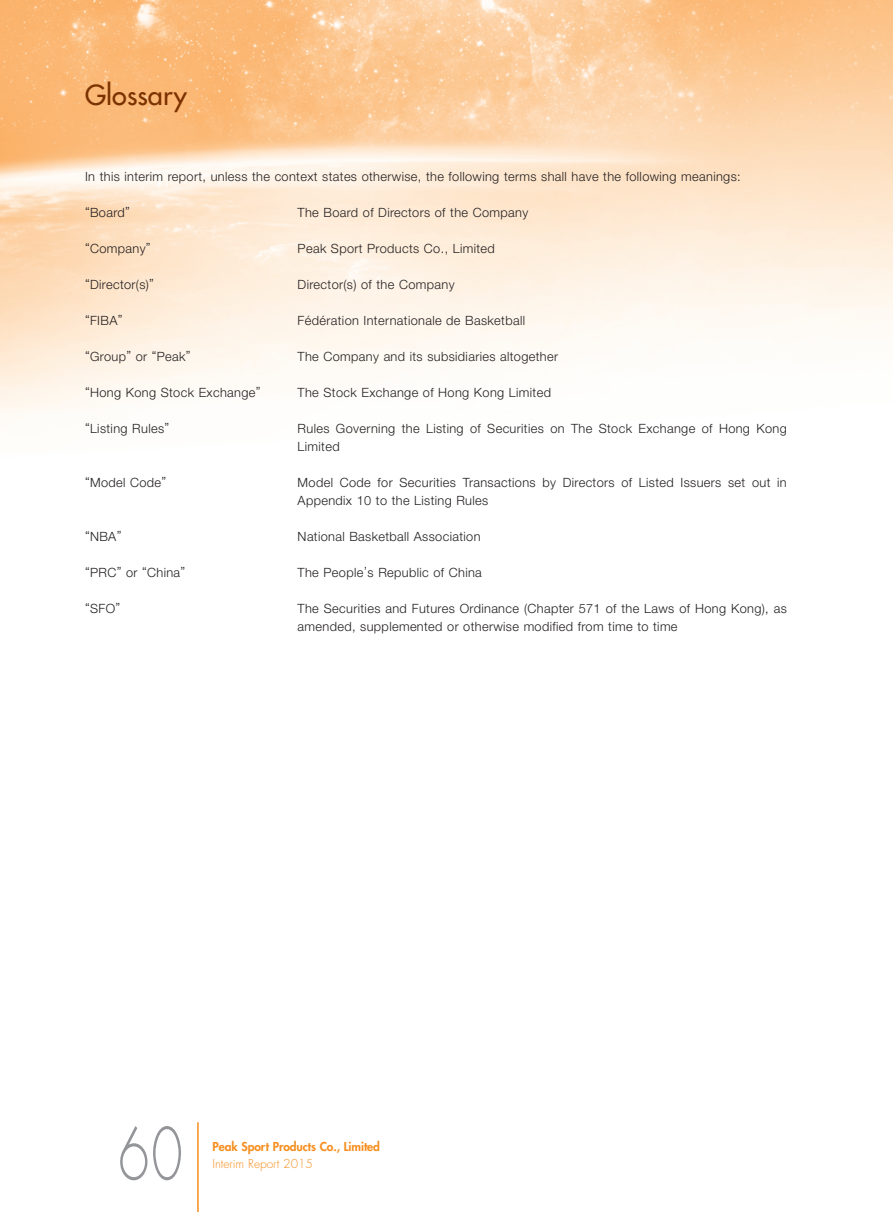
<style>
.page{position:relative;width:893px;height:1212px;background:#fff}
.page>*{position:absolute;margin:0;border:0;box-sizing:border-box;transform-origin:0 0}
.t1{font:300 70.2px "Futura Std";color:#939598;scale:.73 1}
.t2{font:500 27px "Futura Std";letter-spacing:.005em;color:#7d4500}
.Body_Text{font:300 12.75px/18px "Helvetica Neue LT Std";letter-spacing:.03em;color:#231f20}
.t3{font:800 12px "Futura Std";letter-spacing:-.005em;color:#f68e1e}
.t4{font:300 12px "Futura Std";letter-spacing:-.005em;color:#f68e1e}
</style>
<div class="page">
<img style="left:0;top:0;width:893px;height:421px">
<hr style="left:197px;top:1122px;width:2px;height:90px;background:#f68e1e">
<h2 class="t2" style="left:85px;top:78px;width:103px">Glossary</h2>
<p class="Body_Text" style="left:85px;top:167px;width:657px">In this interim report, unless the context states otherwise, the following terms shall have the following meanings:</p>
<p class="Body_Text" style="left:85px;top:203px;width:46px">“Board”</p>
<p class="Body_Text" style="left:298px;top:203px;width:232px">The Board of Directors of the Company</p>
<p class="Body_Text" style="left:85px;top:239px;width:67px">“Company”</p>
<p class="Body_Text" style="left:298px;top:239px;width:199px">Peak Sport Products Co., Limited</p>
<p class="Body_Text" style="left:85px;top:275px;width:70px">“Director(s)”</p>
<p class="Body_Text" style="left:298px;top:275px;width:158px">Director(s) of the Company</p>
<p class="Body_Text" style="left:85px;top:311px;width:39px">“FIBA”</p>
<p class="Body_Text" style="left:298px;top:311px;width:229px">Fédération Internationale de Basketball</p>
<p class="Body_Text" style="left:85px;top:347px;width:107px">“Group” or “Peak”</p>
<p class="Body_Text" style="left:298px;top:347px;width:262px">The Company and its subsidiaries altogether</p>
<p class="Body_Text" style="left:85px;top:383px;width:177px">“Hong Kong Stock Exchange”</p>
<p class="Body_Text" style="left:298px;top:383px;width:255px">The Stock Exchange of Hong Kong Limited</p>
<p class="Body_Text" style="left:85px;top:419px;width:86px">“Listing Rules”</p>
<p class="Body_Text" style="left:298px;top:419px;width:491px">Rules Governing the Listing of Securities on The Stock Exchange of Hong Kong<br>Limited</p>
<p class="Body_Text" style="left:85px;top:473px;width:83px">“Model Code”</p>
<p class="Body_Text" style="left:298px;top:473px;width:491px">Model Code for Securities Transactions by Directors of Listed Issuers set out in<br>Appendix 10 to the Listing Rules</p>
<p class="Body_Text" style="left:85px;top:527px;width:38px">“NBA”</p>
<p class="Body_Text" style="left:298px;top:527px;width:184px">National Basketball Association</p>
<p class="Body_Text" style="left:85px;top:563px;width:102px">“PRC” or “China”</p>
<p class="Body_Text" style="left:298px;top:563px;width:186px">The People’s Republic of China</p>
<p class="Body_Text" style="left:85px;top:599px;width:37px">“SFO”</p>
<p class="Body_Text" style="left:298px;top:599px;width:491px">The Securities and Futures Ordinance (Chapter 571 of the Laws of Hong Kong), as amended, supplemented or otherwise modified from time to time</p>
<p class="t1" style="left:118px;top:1111px;width:90px">60</p>
<p class="t3" style="left:213px;top:1139px;width:169px">Peak Sport Products Co., Limited</p>
<p class="t4" style="left:213px;top:1156px;width:102px">Interim Report 2015</p>
</div>
